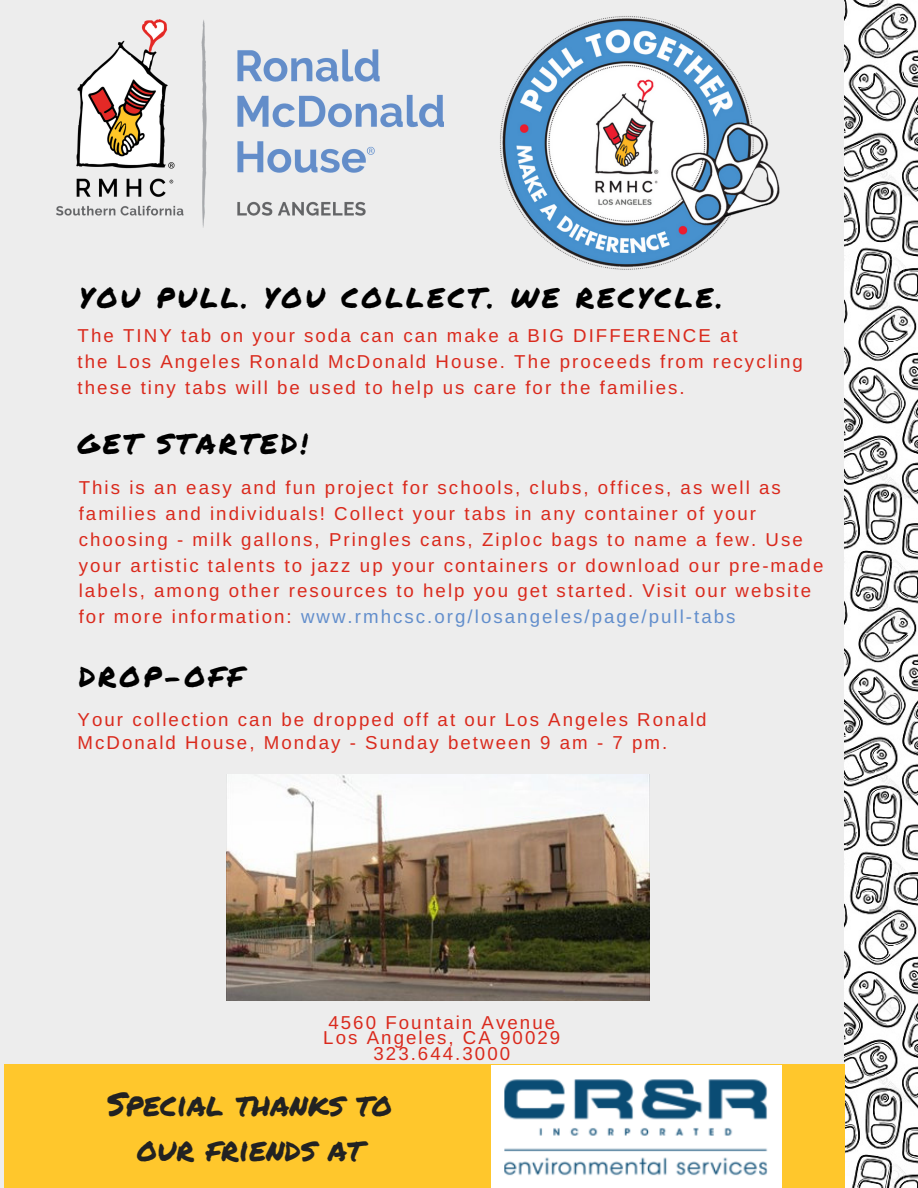
<style>
.page{position:relative;width:918px;height:1188px;background:#ededed}
.page>*{position:absolute;margin:0;border:0;box-sizing:border-box;transform-origin:0 0}
.t1{font:32.7px/45px "Permanent Marker";color:#222;text-align:center}
.t2{font:28.05px "Permanent Marker";letter-spacing:.11em;color:#000}
.t3{font:18.75px/25.8px "Arimo";letter-spacing:.11em;color:#da291c}
.s1{color:#628ecc}
</style>
<div class="page">
<img style="left:844px;top:0;width:73px;height:1188px">
<img style="left:56px;top:19px;width:386px;height:208px">
<img style="left:442px;top:16px;width:338px;height:254px">
<img style="left:226px;top:774px;width:423px;height:226px">
<div style="left:5px;top:1064px;width:840px;height:124px;background:#ffc72c"></div>
<img style="left:492px;top:1065px;width:290px;height:123px">
<h2 class="t2" style="left:80px;top:277px;width:644px">YOU PULL. YOU COLLECT. WE RECYCLE.</h2>
<p class="t3" style="left:78px;top:323px;width:727px">The TINY tab on your soda can can make a BIG DIFFERENCE at<br>the Los Angeles Ronald McDonald House. The proceeds from recycling these tiny tabs will be used to help us care for the families.</p>
<h2 class="t2" style="left:78px;top:423px;width:232px">GET STARTED!</h2>
<p class="t3" style="left:79px;top:474px;width:746px">This is an easy and fun project for schools, clubs, offices, as well as families and individuals! Collect your tabs in any container of your choosing - milk gallons, Pringles cans, Ziploc bags to name a few. Use your artistic talents to jazz up your containers or download our pre-made labels, among other resources to help you get started. Visit our website for more information: <span class="s1">www.rmhcsc.org/losangeles/page/pull-tabs</span></p>
<h2 class="t2" style="left:79px;top:656px;width:166px">DROP-OFF</h2>
<p class="t3" style="left:78px;top:707px;width:631px;line-height:23.7px">Your collection can be dropped off at our Los Angeles Ronald<br>McDonald House, Monday - Sunday between 9 am - 7 pm.</p>
<p class="t3" style="left:323px;top:1014px;width:239px;line-height:15.8px;text-align:center">4560 Fountain Avenue<br>Los Angeles, CA 90029<br>323.644.3000</p>
<h1 class="t1" style="left:107px;top:1081px;width:287px">Special thanks to our friends at</h1>
</div>
